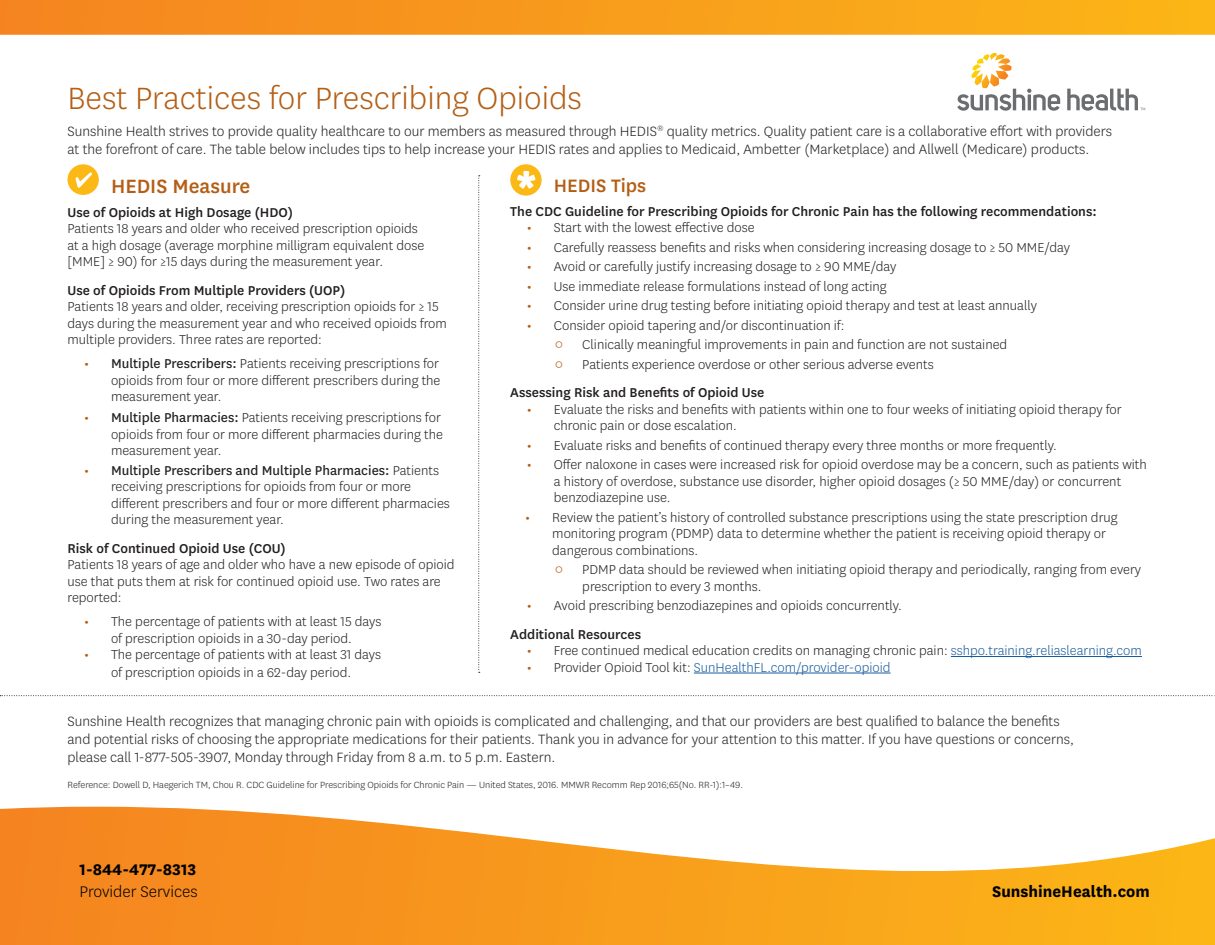
<style>
.page{position:relative;width:1215px;height:945px;background:#fff}
.page>*{position:absolute;margin:0;border:0;box-sizing:border-box;transform-origin:0 0}
.t1{font:300 36px "Centene Sans";color:#b45e15}
.t2{font:500 22.5px "Centene Sans";color:#b45e15}
.t3{font:500 21px "Centene Sans";color:#b45e15}
.t4{font:700 18px "Centene Sans";color:#000}
.t5{font:300 18px "Centene Sans";color:#000}
.t6{font:300 15.75px/18px "Centene Sans";color:#231f20}
.t7{font:300 15px/16.5px "Centene Sans";color:#231f20}
.t8{font:500 15px "Centene Sans";color:#231f20}
.t9{font:300 15px "Centene Sans";color:#175d9e}
.t10{font:300 10.5px "Centene Sans";color:#231f20}
.s1{font-weight:500;color:#b45e15}
.s2{font-weight:400}
.s3{color:#175d9e}
.s4{color:#231f20}
</style>
<div class="page">
<svg style="left:0;top:807px;width:1215px;height:138px"></svg>
<svg style="left:0;top:0;width:1215px;height:35px;background:#f79d1d"></svg>
<svg style="left:1067px;top:89px;width:78px;height:22px"></svg>
<hr style="left:951px;top:656px;width:191px;height:1px;background:#175d9e">
<hr style="left:694px;top:673px;width:197px;height:1px;background:#175d9e">
<svg style="left:0;top:695px;width:1215px;height:1px"></svg>
<svg style="left:478px;top:175px;width:2px;height:498px"></svg>
<div style="left:67px;top:164px;width:32px;height:31px;background:#fcb814;border-radius:50%"></div>
<svg style="left:75px;top:172px;width:17px;height:16px"></svg>
<div style="left:510px;top:164px;width:32px;height:32px;background:#fcb814;border-radius:50%"></div>
<svg style="left:517px;top:171px;width:19px;height:18px"></svg>
<svg style="left:957px;top:53px;width:103px;height:58px"></svg>
<h1 class="t1" style="left:68px;top:75px;width:516px">Best Practices for Prescribing Opioids</h1>
<p class="t6" style="left:67px;top:122px;width:1046px">Sunshine Health strives to provide quality healthcare to our members as measured through HEDIS<sup>®</sup> quality metrics. Quality patient care is a collaborative effort with providers at the forefront of care. The table below includes tips to help increase your HEDIS rates and applies to Medicaid, Ambetter (Marketplace) and Allwell (Medicare) products.</p>
<h2 class="t2" style="left:111px;top:170px;width:141px">HEDIS Measure</h2>
<h3 class="t8" style="left:68px;top:202px;width:227px">Use of Opioids at High Dosage (HDO)</h3>
<p class="t7" style="left:68px;top:220px;width:358px">Patients 18 years and older who received prescription opioids at a high dosage (average morphine milligram equivalent dose [MME] ≥ 90) for ≥15 days during the measurement year.</p>
<h3 class="t8" style="left:68px;top:280px;width:279px">Use of Opioids From Multiple Providers (UOP)</h3>
<p class="t7" style="left:68px;top:298px;width:381px">Patients 18 years and older, receiving prescription opioids for ≥ 15 days during the measurement year and who received opioids from multiple providers. Three rates are reported:</p>
<p class="t7" style="left:111px;top:355px;width:331px;text-align:justify;text-indent:-27px"><span class="s1">•</span> <span class="s2">Multiple Prescribers:</span> Patients receiving prescriptions for opioids from four or more different prescribers during the measurement year.</p>
<p class="t7" style="left:111px;top:409px;width:333px;text-indent:-27px"><span class="s1">•</span> <span class="s2">Multiple Pharmacies:</span> Patients receiving prescriptions for opioids from four or more different pharmacies during the measurement year.</p>
<p class="t7" style="left:111px;top:461px;width:340px;text-indent:-27px"><span class="s1">•</span> <span class="s2">Multiple Prescribers and Multiple Pharmacies:</span> Patients receiving prescriptions for opioids from four or more different prescribers and four or more different pharmacies during the measurement year.</p>
<h3 class="t8" style="left:68px;top:538px;width:220px">Risk of Continued Opioid Use (COU)</h3>
<p class="t7" style="left:68px;top:556px;width:389px">Patients 18 years of age and older who have a new episode of opioid use that puts them at risk for continued opioid use. Two rates are reported:</p>
<p class="t7" style="left:84px;top:613px;width:299px;text-align:center"><span class="s1">•</span> The percentage of patients with at least 15 days of prescription opioids in a 30-day period.</p>
<p class="t7" style="left:84px;top:645px;width:299px;line-height:18px;text-align:center"><span class="s1">•</span> The percentage of patients with at least 31 days of prescription opioids in a 62-day period.</p>
<h2 class="t3" style="left:554px;top:171px;width:94px">HEDIS Tips</h2>
<h3 class="t8" style="left:510px;top:201px;width:588px">The CDC Guideline for Prescribing Opioids for Chronic Pain has the following recommendations:</h3>
<p class="t7" style="left:527px;top:219px;width:229px"><span class="s1">•</span> Start with the lowest effective dose</p>
<p class="t7" style="left:527px;top:238px;width:545px"><span class="s1">•</span> Carefully reassess benefits and risks when considering increasing dosage to ≥ 50 MME/day</p>
<p class="t7" style="left:527px;top:258px;width:371px"><span class="s1">•</span> Avoid or carefully justify increasing dosage to ≥ 90 MME/day</p>
<p class="t7" style="left:527px;top:277px;width:362px"><span class="s1">•</span> Use immediate release formulations instead of long acting</p>
<p class="t7" style="left:527px;top:297px;width:512px"><span class="s1">•</span> Consider urine drug testing before initiating opioid therapy and test at least annually</p>
<p class="t7" style="left:527px;top:316px;width:319px"><span class="s1">•</span> Consider opioid tapering and/or discontinuation if:</p>
<p class="t7" style="left:555px;top:336px;width:454px"><span class="s1">○</span> Clinically meaningful improvements in pain and function are not sustained</p>
<p class="t7" style="left:555px;top:355px;width:380px"><span class="s1">○</span> Patients experience overdose or other serious adverse events</p>
<h3 class="t8" style="left:510px;top:382px;width:256px">Assessing Risk and Benefits of Opioid Use</h3>
<p class="t7" style="left:554px;top:400px;width:570px;text-indent:-27px"><span class="s1">•</span> Evaluate the risks and benefits with patients within one to four weeks of initiating opioid therapy for chronic pain or dose escalation.</p>
<p class="t7" style="left:527px;top:436px;width:532px"><span class="s1">•</span> Evaluate risks and benefits of continued therapy every three months or more frequently.</p>
<p class="t7" style="left:554px;top:456px;width:595px;text-indent:-27px"><span class="s1">•</span> Offer naloxone in cases were increased risk for opioid overdose may be a concern, such as patients with a history of overdose, substance use disorder, higher opioid dosages (≥ 50 MME/day) or concurrent benzodiazepine use.</p>
<p class="t7" style="left:552px;top:508px;width:567px;text-indent:-27px"><span class="s1">•</span> Review the patient’s history of controlled substance prescriptions using the state prescription drug monitoring program (PDMP) data to determine whether the patient is receiving opioid therapy or dangerous combinations.</p>
<p class="t7" style="left:582px;top:561px;width:560px;text-indent:-27px"><span class="s1">○</span> PDMP data should be reviewed when initiating opioid therapy and periodically, ranging from every prescription to every 3 months.</p>
<p class="t7" style="left:527px;top:597px;width:377px"><span class="s1">•</span> Avoid prescribing benzodiazepines and opioids concurrently.</p>
<h3 class="t8" style="left:510px;top:624px;width:132px">Additional Resources</h3>
<p class="t7" style="left:527px;top:642px;width:617px"><span class="s1">•</span> Free continued medical education credits on managing chronic pain: <span class="s3">sshpo.training.reliaslearning.com</span></p>
<p class="t9" style="left:527px;top:658px;width:365px"><span class="s1">•</span> <span class="s4">Provider Opioid Tool kit:</span> SunHealthFL.com/provider-opioid</p>
<p class="t6" style="left:68px;top:712px;width:1008px">Sunshine Health recognizes that managing chronic pain with opioids is complicated and challenging, and that our providers are best qualified to balance the benefits and potential risks of choosing the appropriate medications for their patients. Thank you in advance for your attention to this matter. If you have questions or concerns, please call 1-877-505-3907, Monday through Friday from 8 a.m. to 5 p.m. Eastern.</p>
<p class="t10" style="left:68px;top:778px;width:677px">Reference: Dowell D, Haegerich TM, Chou R. CDC Guideline for Prescribing Opioids for Chronic Pain — United States, 2016. MMWR Recomm Rep 2016;65(No. RR-1):1–49.</p>
<p class="t4" style="left:80px;top:857px;width:118px">1-844-477-8313</p>
<p class="t5" style="left:80px;top:880px;width:120px">Provider Services</p>
<p class="t4" style="left:992px;top:878px;width:159px">SunshineHealth.com</p>
</div>
